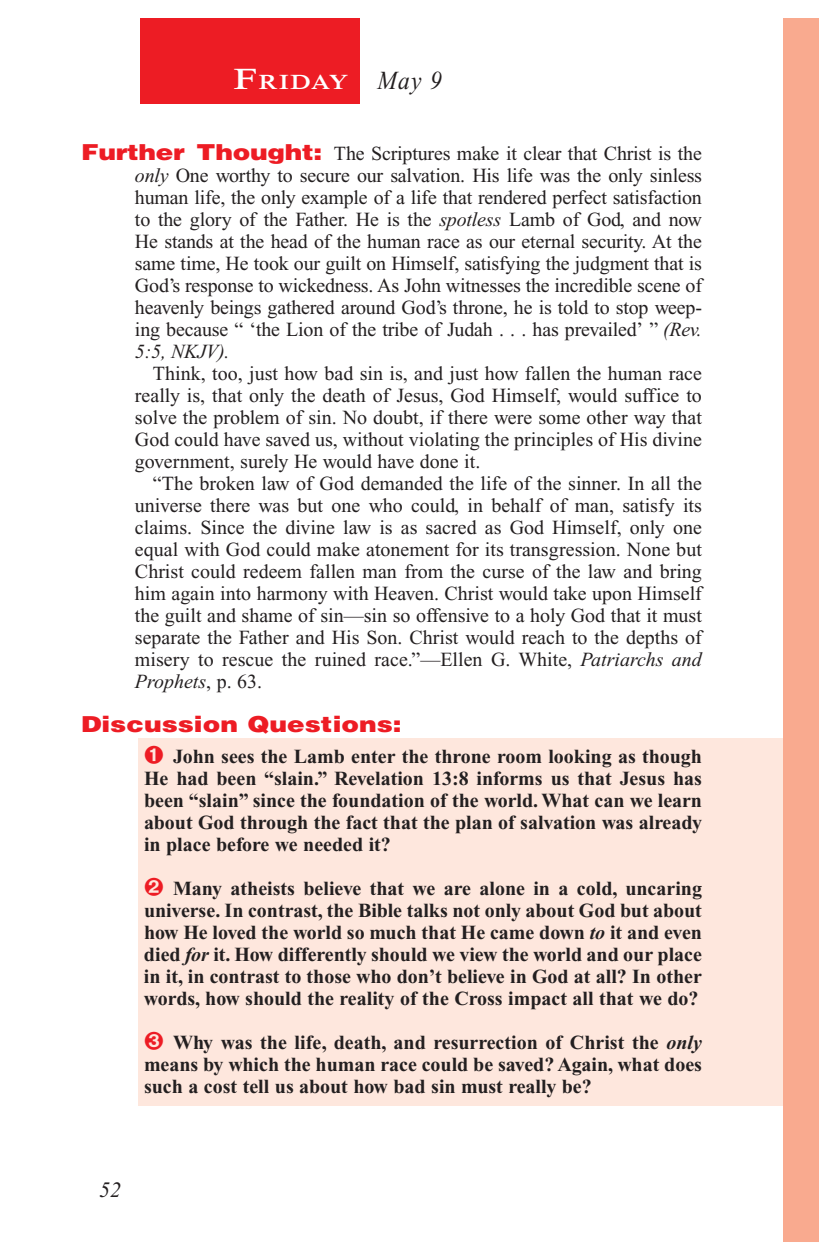
<style>
.page{position:relative;width:819px;height:1260px;background:#fff}
.page>*{position:absolute;margin:0;border:0;box-sizing:border-box;transform-origin:0 0}
.Lesson_Dates{font:italic 26px "Times New Roman PS Std";color:#231f20;scale:.9 1}
.Question{font:900 22px "Helvetica LT Std";color:#ed1c24;scale:1.2 1}
.t1{font:italic 22px "Times New Roman PS Std";color:#231f20}
.Daily_Header{font:600 21px "Times NRMT Std";letter-spacing:.035em;color:#fff;scale:1.1 1}
.Body{font:20px/22px "Times New Roman PS Std";color:#231f20;text-align:justify}
.Numbered_Bullet_List{font:700 20px/22px "Times New Roman PS Std";color:#231f20;text-align:justify}
.Question-2{font:20px/22px "Times New Roman PS Std";letter-spacing:-.01em;color:#231f20;text-align:justify}
.s1{font-size:30px}
.s2{font-family:"Helvetica LT Std";font-weight:900;font-size:22px;color:#ed1c24}
.s3{font-style:italic}
</style>
<div class="page">
<div style="left:783px;top:18px;width:36px;height:1224px;background:#f9aa8f"></div>
<div style="left:140px;top:18px;width:220px;height:86px;background:#ed1c24"></div>
<div style="left:139px;top:738px;width:644px;height:367px;background:#fee7dd"></div>
<p class="Daily_Header" style="left:234px;top:70px;width:106px"><span class="s1">F</span>riday</p>
<p class="Lesson_Dates" style="left:378px;top:66px;width:73px">May 9</p>
<p class="Question-2" style="left:135px;top:142px;width:569px;text-indent:-54px"><span class="s2">Further Thought:</span> The Scriptures make it clear that Christ is the <span class="s3">only</span> One worthy to secure our salvation. His life was the only sinless human life, the only example of a life that rendered perfect satisfaction to the glory of the Father. He is the <span class="s3">spotless</span> Lamb of God, and now He stands at the head of the human race as our eternal security. At the same time, He took our guilt on Himself, satisfying the judgment that is God’s response to wickedness. As John witnesses the incredible scene of heavenly beings gathered around God’s throne, he is told to stop weep&shy;ing because “ ‘the Lion of the tribe of Judah . . . has prevailed’ ” <span class="s3">(Rev.<br>5:5, NKJV).</span></p>
<p class="Body" style="left:135px;top:362px;width:569px;text-indent:18px">Think, too, just how bad sin is, and just how fallen the human race really is, that only the death of Jesus, God Himself, would suffice to solve the problem of sin. No doubt, if there were some other way that God could have saved us, without violating the principles of His divine government, surely He would have done it.</p>
<p class="Body" style="left:135px;top:472px;width:569px;text-indent:18px">“The broken law of God demanded the life of the sinner. In all the universe there was but one who could, in behalf of man, satisfy its claims. Since the divine law is as sacred as God Himself, only one equal with God could make atonement for its transgression. None but Christ could redeem fallen man from the curse of the law and bring him again into harmony with Heaven. Christ would take upon Himself the guilt and shame of sin—sin so offensive to a holy God that it must separate the Father and His Son. Christ would reach to the depths of misery to rescue the ruined race.”—Ellen G. White, <span class="s3">Patriarchs and Prophets</span>, p. 63.</p>
<p class="Question" style="left:81px;top:710px;width:269px">Discussion Questions:</p>
<p class="Numbered_Bullet_List" style="left:144px;top:745px;width:560px;text-indent:29px">John sees the Lamb enter the throne room looking as though He had been “slain.” Revelation 13:8 informs us that Jesus has been “slain” since the foundation of the world. What can we learn about God through the fact that the plan of salvation was already in place before we needed it?</p>
<p class="Numbered_Bullet_List" style="left:144px;top:877px;width:560px;text-indent:29px">Many atheists believe that we are alone in a cold, uncaring universe. In contrast, the Bible talks not only about God but about how He loved the world so much that He came down <span class="s3">to</span> it and even died <span class="s3">for</span> it. How differently should we view the world and our place in it, in contrast to those who don’t believe in God at all? In other words, how should the reality of the Cross impact all that we do?</p>
<p class="Numbered_Bullet_List" style="left:144px;top:1031px;width:560px;text-indent:29px">Why was the life, death, and resurrection of Christ the <span class="s3">only </span>means by which the human race could be saved? Again, what does such a cost tell us about how bad sin must really be?</p>
<p class="t1" style="left:99px;top:1178px;width:23px">52</p>
</div>
